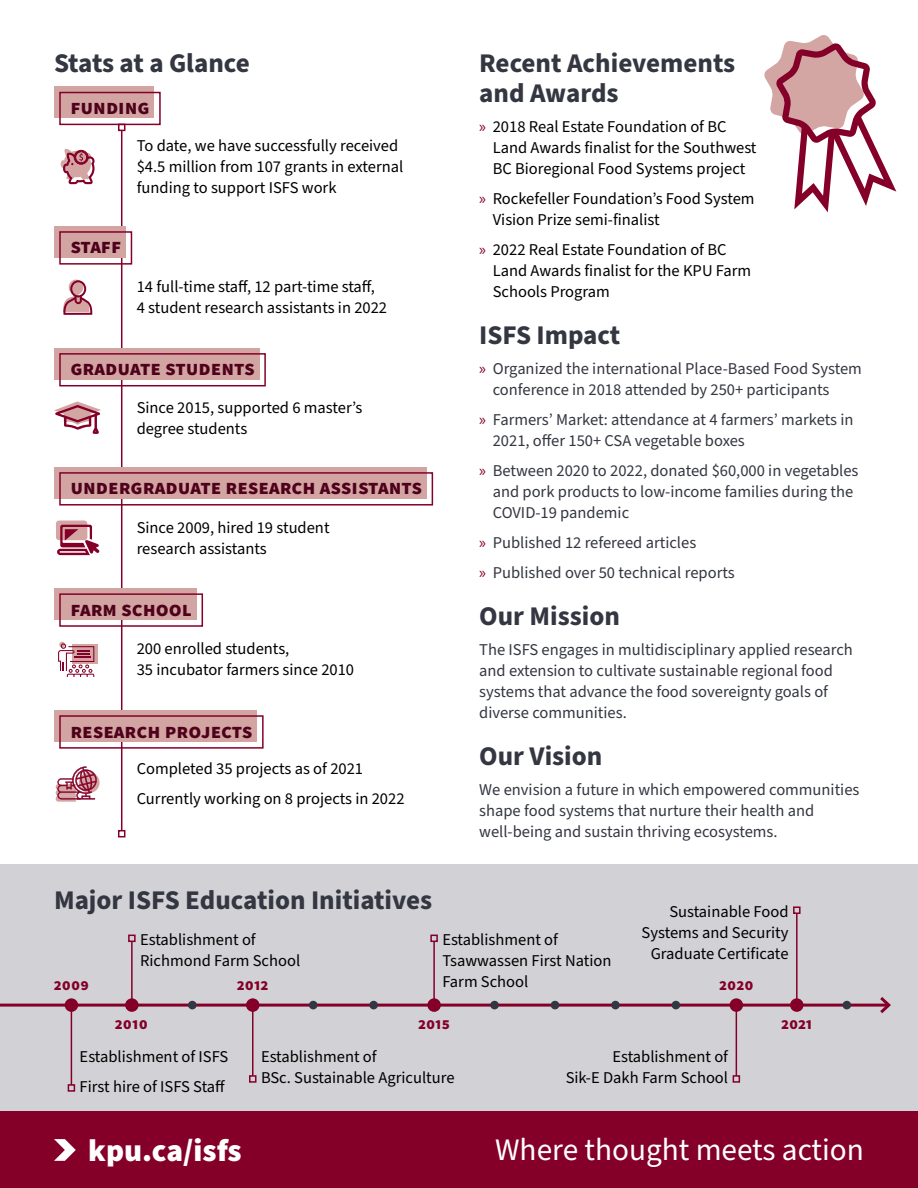
<style>
.page{position:relative;width:918px;height:1188px;background:#fff}
.page>*{position:absolute;margin:0;border:0;box-sizing:border-box;transform-origin:0 0}
.t1{font:31.2px "Source Sans Pro";color:#fff}
.t2{font:900 31.2px "Source Sans Pro";color:#fff}
.t3{font:700 27px/30px "Source Sans Pro";color:#343741}
.t4{font:700 21px "Source Sans Pro";color:#4f011b}
.t5{font:16.5px/21px "Source Sans Pro";color:#000}
.t6{font:16.5px/21px "Source Sans Pro";color:#343741}
.t7{font:700 16.5px "Source Sans Pro";color:#840029}
.s1{font-family:"Myriad Pro";color:#840029}
</style>
<div class="page">
<div style="left:0;top:864px;width:918px;height:270px;background:#d2d2d6"></div>
<hr style="left:121px;top:130px;width:1px;height:701px;background:#840029">
<div style="left:118px;top:124px;width:7px;height:7px;border:2px solid #840029"></div>
<div style="left:118px;top:830px;width:7px;height:7px;border:2px solid #840029"></div>
<div style="left:54px;top:87px;width:100px;height:31px;background:#d2a5a2"></div>
<div style="left:59px;top:92px;width:102px;height:33px;border:2px solid #840029"></div>
<svg style="left:61px;top:149px;width:34px;height:35px"></svg>
<div style="left:54px;top:226px;width:71px;height:32px;background:#d2a5a2"></div>
<div style="left:59px;top:231px;width:73px;height:34px;border:2px solid #840029"></div>
<svg style="left:63px;top:280px;width:30px;height:35px"></svg>
<div style="left:54px;top:348px;width:205px;height:32px;background:#d2a5a2"></div>
<div style="left:59px;top:353px;width:207px;height:33px;border:2px solid #840029"></div>
<svg style="left:54px;top:401px;width:47px;height:33px"></svg>
<div style="left:54px;top:467px;width:372px;height:32px;background:#d2a5a2"></div>
<div style="left:59px;top:472px;width:374px;height:34px;border:2px solid #840029"></div>
<svg style="left:56px;top:521px;width:31px;height:19px"></svg>
<svg style="left:56px;top:525px;width:43px;height:31px"></svg>
<div style="left:54px;top:588px;width:142px;height:32px;background:#d2a5a2"></div>
<div style="left:59px;top:593px;width:144px;height:34px;border:2px solid #840029"></div>
<svg style="left:94px;top:645px;width:3px;height:19px"></svg>
<svg style="left:58px;top:642px;width:36px;height:35px"></svg>
<div style="left:54px;top:710px;width:203px;height:32px;background:#d2a5a2"></div>
<div style="left:59px;top:715px;width:205px;height:34px;border:2px solid #840029"></div>
<svg style="left:79px;top:772px;width:21px;height:21px"></svg>
<svg style="left:56px;top:766px;width:41px;height:36px"></svg>
<svg style="left:764px;top:35px;width:132px;height:177px"></svg>
<div style="left:0;top:1112px;width:918px;height:76px;background:#840029"></div>
<svg style="left:54px;top:1139px;width:22px;height:22px"></svg>
<hr style="left:0;top:1004px;width:889px;height:3px;background:#840029">
<svg style="left:877px;top:997px;width:14px;height:17px"></svg>
<hr style="left:71px;top:1005px;width:1px;height:80px;background:#840029">
<div style="left:68px;top:1084px;width:7px;height:8px;border:2px solid #840029"></div>
<hr style="left:131px;top:941px;width:2px;height:64px;background:#840029">
<div style="left:128px;top:935px;width:8px;height:7px;border:2px solid #840029"></div>
<hr style="left:433px;top:941px;width:2px;height:64px;background:#840029">
<div style="left:430px;top:935px;width:8px;height:7px;border:2px solid #840029"></div>
<hr style="left:796px;top:913px;width:2px;height:92px;background:#840029">
<div style="left:793px;top:906px;width:8px;height:8px;border:2px solid #840029"></div>
<hr style="left:252px;top:1005px;width:2px;height:71px;background:#840029">
<div style="left:249px;top:1075px;width:8px;height:8px;border:2px solid #840029"></div>
<hr style="left:736px;top:1005px;width:1px;height:71px;background:#840029">
<div style="left:733px;top:1075px;width:7px;height:8px;border:2px solid #840029"></div>
<div style="left:125px;top:998px;width:14px;height:14px;background:#840029;border-radius:50%"></div>
<div style="left:188px;top:1001px;width:9px;height:8px;background:#343741;border-radius:50%"></div>
<div style="left:246px;top:998px;width:14px;height:14px;background:#840029;border-radius:50%"></div>
<div style="left:309px;top:1001px;width:9px;height:8px;background:#343741;border-radius:50%"></div>
<div style="left:369px;top:1001px;width:9px;height:8px;background:#343741;border-radius:50%"></div>
<div style="left:427px;top:998px;width:14px;height:14px;background:#840029;border-radius:50%"></div>
<div style="left:490px;top:1001px;width:9px;height:8px;background:#343741;border-radius:50%"></div>
<div style="left:551px;top:1001px;width:8px;height:8px;background:#343741;border-radius:50%"></div>
<div style="left:611px;top:1001px;width:9px;height:8px;background:#343741;border-radius:50%"></div>
<div style="left:672px;top:1001px;width:8px;height:8px;background:#343741;border-radius:50%"></div>
<div style="left:730px;top:998px;width:13px;height:14px;background:#840029;border-radius:50%"></div>
<div style="left:790px;top:998px;width:14px;height:14px;background:#840029;border-radius:50%"></div>
<div style="left:843px;top:1001px;width:8px;height:8px;background:#343741;border-radius:50%"></div>
<div style="left:65px;top:998px;width:13px;height:14px;background:#840029;border-radius:50%"></div>
<h2 class="t3" style="left:54px;top:48px;width:197px">Stats at a Glance</h2>
<p class="t4" style="left:70px;top:93px;width:81px">funding</p>
<p class="t5" style="left:137px;top:136px;width:268px">To date, we have successfully received $4.5 million from 107 grants in external funding to support ISFS work</p>
<p class="t4" style="left:70px;top:232px;width:52px">staff</p>
<p class="t5" style="left:137px;top:277px;width:252px">14 full-time staff, 12 part-time staff,<br>4 student research assistants in 2022</p>
<p class="t4" style="left:70px;top:354px;width:186px">graduate students</p>
<p class="t5" style="left:137px;top:397px;width:227px">Since 2015, supported 6 master’s degree students</p>
<p class="t4" style="left:70px;top:473px;width:353px">undergraduate research assistants</p>
<p class="t5" style="left:137px;top:517px;width:194px">Since 2009, hired 19 student research assistants</p>
<p class="t4" style="left:70px;top:594px;width:123px">farm school</p>
<p class="t5" style="left:137px;top:639px;width:219px">200 enrolled students,<br>35 incubator farmers since 2010</p>
<p class="t4" style="left:70px;top:716px;width:184px">research projects</p>
<p class="t5" style="left:137px;top:755px;width:269px;line-height:30px">Completed 35 projects as of 2021<br>Currently working on 8 projects in 2022</p>
<h2 class="t3" style="left:479px;top:48px;width:258px">Recent Achievements and Awards</h2>
<p class="t5" style="left:493px;top:116px;width:265px;text-indent:-13px"><span class="s1">»</span> 2018 Real Estate Foundation of BC<br>Land Awards finalist for the Southwest<br>BC Bioregional Food Systems project</p>
<p class="t5" style="left:493px;top:188px;width:263px;text-indent:-13px"><span class="s1">»</span> Rockefeller Foundation’s Food System<br>Vision Prize semi-finalist</p>
<p class="t5" style="left:493px;top:239px;width:260px;text-indent:-13px"><span class="s1">»</span> 2022 Real Estate Foundation of BC<br>Land Awards finalist for the KPU Farm<br>Schools Program</p>
<h2 class="t3" style="left:479px;top:321px;width:143px">ISFS Impact</h2>
<p class="t6" style="left:493px;top:358px;width:371px;text-indent:-13px"><span class="s1">»</span> Organized the international Place-Based Food System conference in 2018 attended by 250+ participants</p>
<p class="t6" style="left:493px;top:409px;width:362px;text-indent:-13px"><span class="s1">»</span> Farmers’ Market: attendance at 4 farmers’ markets in<br>2021, offer 150+ CSA vegetable boxes</p>
<p class="t6" style="left:493px;top:460px;width:367px;text-indent:-13px"><span class="s1">»</span> Between 2020 to 2022, donated $60,000 in vegetables and pork products to low-income families during the<br>COVID-19 pandemic</p>
<p class="t6" style="left:479px;top:528px;width:257px;line-height:30px"><span class="s1">»</span> Published 12 refereed articles<br><span class="s1">»</span> Published over 50 technical reports</p>
<h2 class="t3" style="left:479px;top:602px;width:142px">Our Mission</h2>
<p class="t6" style="left:479px;top:640px;width:375px">The ISFS engages in multidisciplinary applied research and extension to cultivate sustainable regional food systems that advance the food sovereignty goals of diverse communities.</p>
<h2 class="t3" style="left:479px;top:742px;width:125px">Our Vision</h2>
<p class="t6" style="left:479px;top:780px;width:382px">We envision a future in which empowered communities shape food systems that nurture their health and well-being and sustain thriving ecosystems.</p>
<h2 class="t3" style="left:54px;top:886px;width:380px">Major ISFS Education Initiatives</h2>
<p class="t7" style="left:54px;top:974px;width:36px">2009</p>
<p class="t5" style="left:140px;top:930px;width:162px">Establishment of<br>Richmond Farm School</p>
<p class="t7" style="left:237px;top:974px;width:33px">2012</p>
<p class="t5" style="left:442px;top:930px;width:171px">Establishment of<br>Tsawwassen First Nation<br>Farm School</p>
<p class="t5" style="left:642px;top:902px;width:148px;text-align:right">Sustainable Food<br>Systems and Security<br>Graduate Certificate</p>
<p class="t7" style="left:719px;top:974px;width:36px">2020</p>
<p class="t7" style="left:115px;top:1012px;width:35px">2010</p>
<p class="t5" style="left:80px;top:1042px;width:150px;line-height:30px">Establishment of ISFS<br>First hire of ISFS Staff</p>
<p class="t7" style="left:418px;top:1012px;width:34px">2015</p>
<p class="t5" style="left:261px;top:1046px;width:195px">Establishment of<br>BSc. Sustainable Agriculture</p>
<p class="t5" style="left:566px;top:1046px;width:164px;text-align:right">Establishment of<br>Sik-E Dakh Farm School</p>
<p class="t7" style="left:781px;top:1012px;width:33px">2021</p>
<h1 class="t2" style="left:88px;top:1129px;width:155px">kpu.ca/isfs</h1>
<h1 class="t1" style="left:495px;top:1129px;width:370px">Where thought meets action</h1>
</div>
